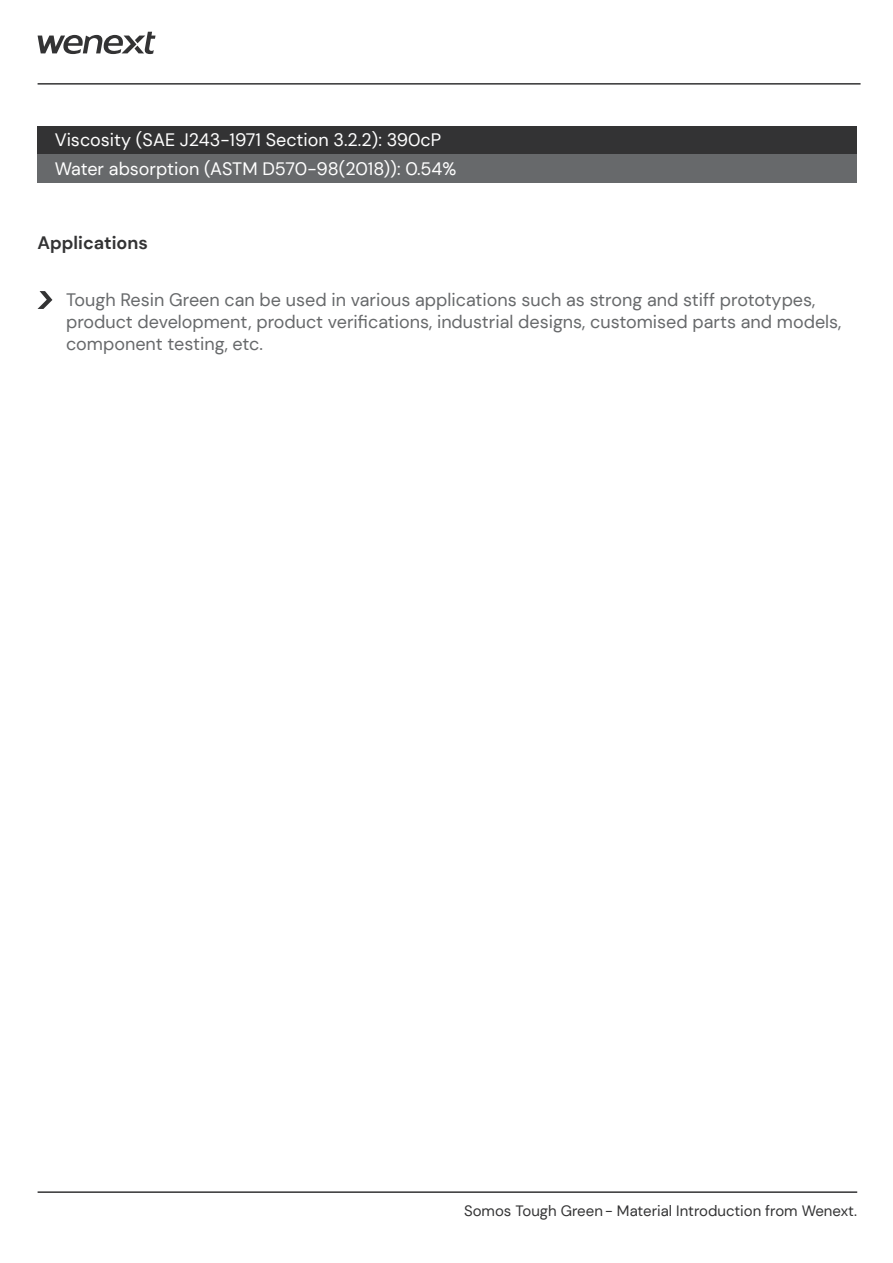
<style>
.page{position:relative;width:893px;height:1263px;background:#fff}
.page>*{position:absolute;margin:0;border:0;box-sizing:border-box;transform-origin:0 0}
.t1{font:18px/21.6px "DM Sans";color:#67696b}
.t2{font:18px/28.5px "DM Sans";color:#fff}
.t3{font:700 18px "DM Sans";color:#333334}
.t4{font:15px "DM Sans";color:#333334}
</style>
<div class="page">
<svg style="left:38px;top:32px;width:118px;height:22px"></svg>
<hr style="left:38px;top:1191px;width:819px;height:2px;background:#333334">
<hr style="left:38px;top:83px;width:822px;height:2px;background:#333334">
<div style="left:38px;top:126px;width:819px;height:28px;background:#333334"></div>
<div style="left:38px;top:154px;width:819px;height:29px;background:#67696b"></div>
<svg style="left:38px;top:291px;width:14px;height:18px"></svg>
<p class="t2" style="left:55px;top:126px;width:403px">Viscosity (SAE J243-1971 Section 3.2.2): 390cP<br>Water absorption (ASTM D570-98(2018)): 0.54%</p>
<p class="t3" style="left:37px;top:231px;width:112px">Applications</p>
<p class="t1" style="left:66px;top:289px;width:777px">Tough Resin Green can be used in various applications such as strong and stiff prototypes, product development, product verifications, industrial designs, customised parts and models, component testing, etc.</p>
<p class="t4" style="left:464px;top:1201px;width:394px">Somos Tough Green - Material Introduction from Wenext.</p>
</div>
